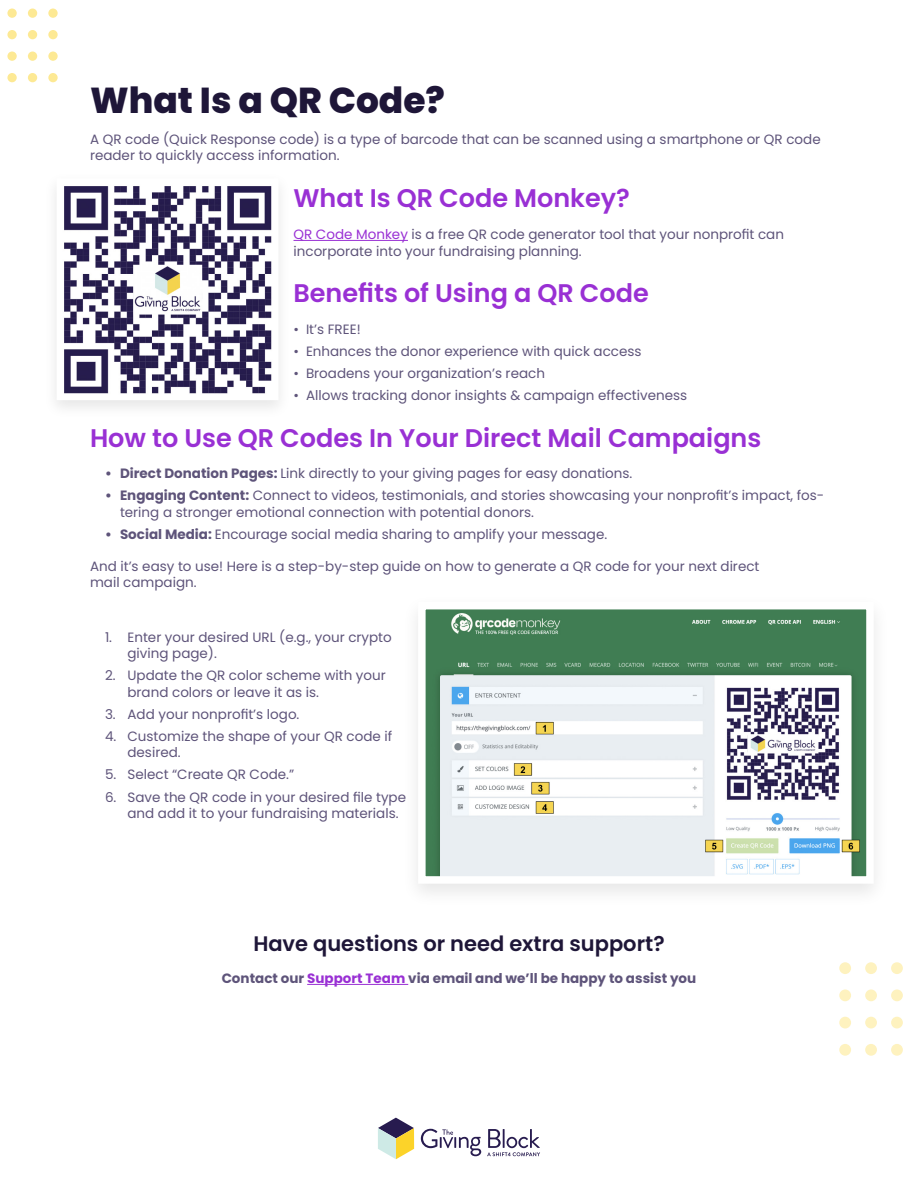
<style>
.page{position:relative;width:918px;height:1188px;background:#fff}
.page>*{position:absolute;margin:0;border:0;box-sizing:border-box;transform-origin:0 0}
.t1{font:800 36px "Poppins";color:#1e1638}
.t2{font:600 25.5px "Poppins";color:#9930d4}
.h5_small{font:600 21px "Poppins";color:#1e1638}
.t3{font:13.5px/16.2px "Poppins";color:#5e547a}
.t4{font:700 13.5px "Poppins";color:#5e547a}
.s1{color:#9930d4}
.s2{font-weight:700}
</style>
<div class="page">
<svg style="left:48px;top:73px;width:10px;height:9px"></svg>
<div style="left:28px;top:73px;width:9px;height:9px;background:#fde994;border-radius:50%"></div>
<svg style="left:7px;top:73px;width:10px;height:9px"></svg>
<svg style="left:48px;top:52px;width:10px;height:9px"></svg>
<div style="left:28px;top:52px;width:9px;height:9px;background:#fde994;border-radius:50%"></div>
<svg style="left:7px;top:52px;width:10px;height:9px"></svg>
<svg style="left:48px;top:30px;width:10px;height:9px"></svg>
<div style="left:28px;top:30px;width:9px;height:9px;background:#fde994;border-radius:50%"></div>
<svg style="left:7px;top:30px;width:10px;height:9px"></svg>
<svg style="left:48px;top:9px;width:10px;height:9px"></svg>
<div style="left:28px;top:9px;width:9px;height:9px;background:#fde994;border-radius:50%"></div>
<svg style="left:7px;top:9px;width:10px;height:9px"></svg>
<div style="left:839px;top:962px;width:12px;height:12px;background:#fef2bf;border-radius:50%"></div>
<div style="left:865px;top:962px;width:12px;height:12px;background:#fef2bf;border-radius:50%"></div>
<div style="left:891px;top:962px;width:12px;height:12px;background:#fef2bf;border-radius:50%"></div>
<div style="left:839px;top:990px;width:12px;height:11px;background:#fef2bf;border-radius:50%"></div>
<div style="left:865px;top:990px;width:12px;height:11px;background:#fef2bf;border-radius:50%"></div>
<div style="left:891px;top:990px;width:12px;height:11px;background:#fef2bf;border-radius:50%"></div>
<div style="left:839px;top:1017px;width:12px;height:11px;background:#fef2bf;border-radius:50%"></div>
<div style="left:865px;top:1017px;width:12px;height:11px;background:#fef2bf;border-radius:50%"></div>
<div style="left:891px;top:1017px;width:12px;height:11px;background:#fef2bf;border-radius:50%"></div>
<div style="left:839px;top:1044px;width:12px;height:12px;background:#fef2bf;border-radius:50%"></div>
<div style="left:865px;top:1044px;width:12px;height:12px;background:#fef2bf;border-radius:50%"></div>
<div style="left:891px;top:1044px;width:12px;height:12px;background:#fef2bf;border-radius:50%"></div>
<svg style="left:378px;top:1118px;width:36px;height:41px"></svg>
<svg style="left:421px;top:1129px;width:60px;height:27px"></svg>
<svg style="left:487px;top:1129px;width:53px;height:27px"></svg>
<hr style="left:294px;top:240px;width:114px;height:1px;background:#9930d4">
<hr style="left:307px;top:984px;width:101px;height:1px;background:#9930d4">
<svg style="left:55px;top:186px;width:225px;height:217px"></svg>
<svg style="left:416px;top:609px;width:459px;height:278px"></svg>
<p class="t1" style="left:90px;top:79px;width:356px">What Is a QR Code?</p>
<p class="t3" style="left:90px;top:131px;width:732px">A QR code (Quick Response code) is a type of barcode that can be scanned using a smartphone or QR code reader to quickly access information.</p>
<p class="t2" style="left:294px;top:183px;width:338px">What Is QR Code Monkey?</p>
<p class="t3" style="left:294px;top:227px;width:492px"><span class="s1">QR Code Monkey</span> is a free QR code generator tool that your nonprofit can incorporate into your fundraising planning.</p>
<p class="t2" style="left:294px;top:279px;width:357px">Benefits of Using a QR Code</p>
<p class="t3" style="left:294px;top:321px;width:69px">• It’s FREE!</p>
<p class="t3" style="left:294px;top:343px;width:350px">• Enhances the donor experience with quick access</p>
<p class="t3" style="left:294px;top:365px;width:253px">• Broadens your organization’s reach</p>
<p class="t3" style="left:294px;top:387px;width:395px">• Allows tracking donor insights &amp; campaign effectiveness</p>
<p class="t2" style="left:90px;top:423px;width:673px">How to Use QR Codes In Your Direct Mail Campaigns</p>
<p class="t3" style="left:105px;top:465px;width:529px"><span class="s2">• Direct Donation Pages:</span> Link directly to your giving pages for easy donations.</p>
<p class="t3" style="left:120px;top:488px;width:706px;text-indent:-15px"><span class="s2">• Engaging Content:</span> Connect to videos, testimonials, and stories showcasing your nonprofit’s impact, fos&shy;tering a stronger emotional connection with potential donors.</p>
<p class="t3" style="left:105px;top:526px;width:504px"><span class="s2">• Social Media:</span> Encourage social media sharing to amplify your message.</p>
<p class="t3" style="left:90px;top:558px;width:671px">And it’s easy to use! Here is a step-by-step guide on how to generate a QR code for your next direct mail campaign.</p>
<p class="t3" style="left:128px;top:629px;width:266px;text-indent:-22px">1. Enter your desired URL (e.g., your crypto giving page).</p>
<p class="t3" style="left:128px;top:668px;width:260px;text-indent:-22px">2. Update the QR color scheme with your brand colors or leave it as is.</p>
<p class="t3" style="left:105px;top:706px;width:196px">3. Add your nonprofit’s logo.</p>
<p class="t3" style="left:128px;top:728px;width:266px;text-indent:-22px">4. Customize the shape of your QR code if desired.</p>
<p class="t3" style="left:105px;top:767px;width:191px">5. Select “Create QR Code.”</p>
<p class="t3" style="left:128px;top:789px;width:280px;text-indent:-22px">6. Save the QR code in your desired file type and add it to your fundraising materials.</p>
<p class="h5_small" style="left:253px;top:931px;width:413px">Have questions or need extra support?</p>
<p class="t4" style="left:222px;top:971px;width:476px">Contact our <span class="s1">Support Team</span> via email and we’ll be happy to assist you</p>
</div>
